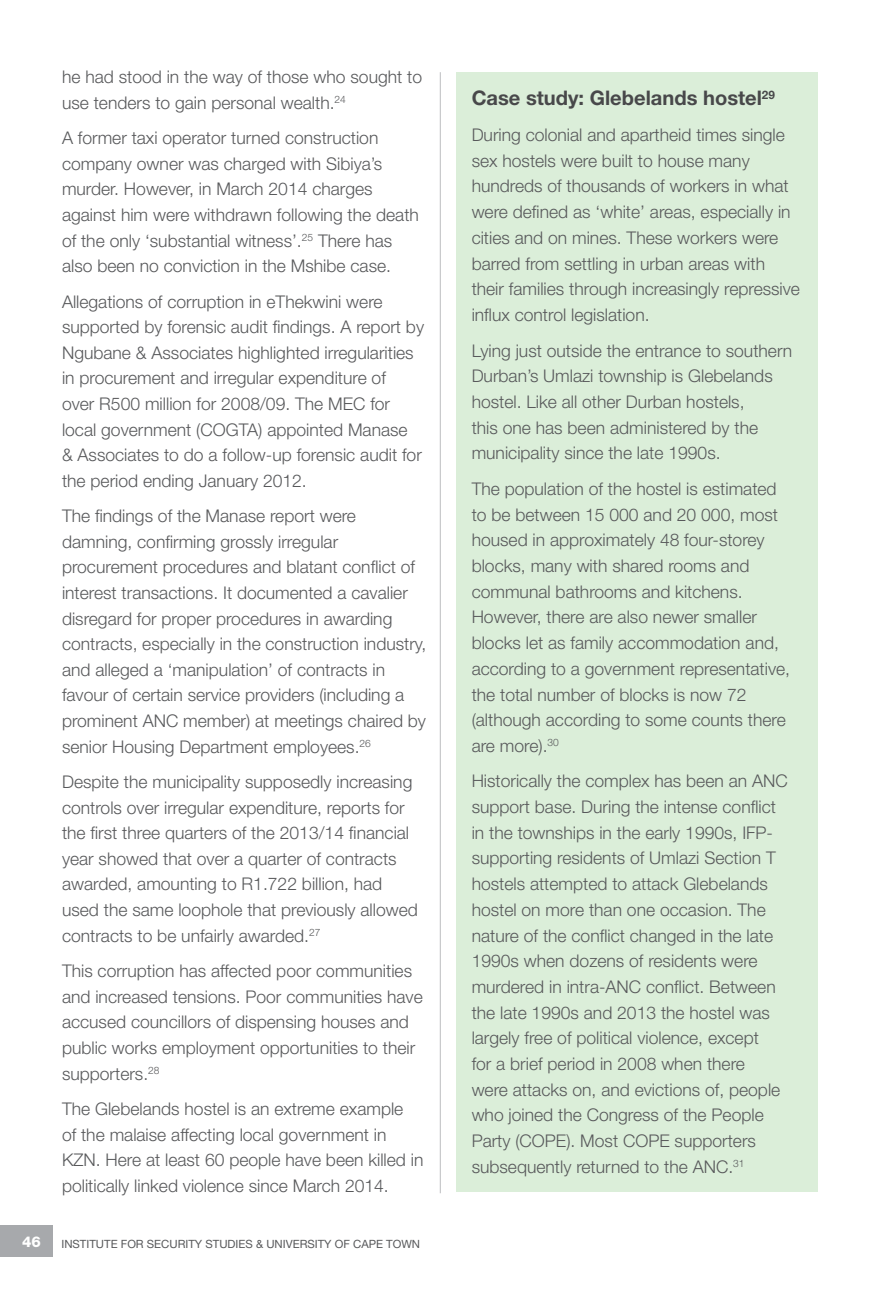
<style>
.page{position:relative;width:893px;height:1290px;background:#fff}
.page>*{position:absolute;margin:0;border:0;box-sizing:border-box;transform-origin:0 0}
.t1{font:700 20.12px "Helvetica Neue LT Std";color:#48484a}
.t2{font:300 17.5px/25.7px "Helvetica Neue LT Std";color:#58595b}
.t3{font:800 14.88px "Helvetica Neue LT Std";color:#fff}
.t4{font:11.38px "Helvetica Neue LT Std";color:#58595b}
</style>
<div class="page">
<hr style="left:440px;top:72px;width:1px;height:1121px;background:#bcbdc0">
<div style="left:0;top:1225px;width:52px;height:32px;background:#a7a9ac"></div>
<div style="left:456px;top:72px;width:361px;height:1119px;background:#dbeed9"></div>
<p class="t2" style="left:62px;top:64px;width:362px">he had stood in the way of those who sought to use tenders to gain personal wealth.<sup>24</sup></p>
<p class="t2" style="left:62px;top:125px;width:358px">A former taxi operator turned construction company owner was charged with Sibiya’s murder. However, in March 2014 charges against him were withdrawn following the death of the only ‘substantial witness’.<sup>25</sup> There has also been no conviction in the Mshibe case.</p>
<p class="t2" style="left:62px;top:288px;width:364px">Allegations of corruption in eThekwini were supported by forensic audit findings. A report by Ngubane &amp; Associates highlighted irregularities in procurement and irregular expenditure of<br>over R500 million for 2008/09. The MEC for local government (COGTA) appointed Manase<br>&amp; Associates to do a follow-up forensic audit for the period ending January 2012.</p>
<p class="t2" style="left:62px;top:503px;width:366px">The findings of the Manase report were damning, confirming grossly irregular procurement procedures and blatant conflict of interest transactions. It documented a cavalier disregard for proper procedures in awarding contracts, especially in the construction industry, and alleged a ‘manipulation’ of contracts in favour of certain service providers (including a prominent ANC member) at meetings chaired by senior Housing Department employees.<sup>26</sup></p>
<p class="t2" style="left:62px;top:769px;width:357px">Despite the municipality supposedly increasing controls over irregular expenditure, reports for the first three quarters of the 2013/14 financial year showed that over a quarter of contracts awarded, amounting to R1.722 billion, had used the same loophole that previously allowed contracts to be unfairly awarded.<sup>27</sup></p>
<p class="t2" style="left:62px;top:958px;width:362px">This corruption has affected poor communities and increased tensions. Poor communities have accused councillors of dispensing houses and public works employment opportunities to their supporters.<sup>28</sup></p>
<p class="t2" style="left:62px;top:1096px;width:343px">The Glebelands hostel is an extreme example of the malaise affecting local government in<br>KZN</p>
<p class="t2" style="left:62px;top:1147px;width:363px;text-indent:34px">. Here at least 60 people have been killed in politically linked violence since March 2014.</p>
<p class="t3" style="left:22px;top:1233px;width:20px">46</p>
<p class="t4" style="left:61px;top:1237px;width:358px">INSTITUTE FOR SECURITY STUDIES &amp; UN IVERSITY OF CAP E TOWN</p>
<p class="t1" style="left:472px;top:86px;width:305px">Case study: Glebelands hostel<sup>29</sup></p>
<p class="t2" style="left:472px;top:122px;width:330px">During colonial and apartheid times single sex hostels were built to house many hundreds of thousands of workers in what were defined as ‘white’ areas, especially in cities and on mines. These workers were barred from settling in urban areas with their families through increasingly repressive influx control legislation.</p>
<p class="t2" style="left:472px;top:337px;width:322px">Lying just outside the entrance to southern Durban’s Umlazi township is Glebelands hostel. Like all other Durban hostels,<br>this one has been administered by the municipality since the late 1990s.</p>
<p class="t2" style="left:472px;top:475px;width:320px">The population of the hostel is estimated to be between 15 000 and 20 000, most housed in approximately 48 four-storey blocks, many with shared rooms and communal bathrooms and kitchens.<br>However, there are also newer smaller blocks let as family accommodation and, according to a government representative, the total number of blocks is now 72 (although according to some counts there are more).<sup>30</sup></p>
<p class="t2" style="left:472px;top:768px;width:318px">Historically the complex has been an ANC support base. During the intense conflict in the townships in the early 1990s, IFP&shy;supporting residents of Umlazi Section T hostels attempted to attack Glebelands hostel on more than one occasion. The nature of the conflict changed in the late 1990s when dozens of residents were murdered in intra-ANC conflict. Between the late 1990s and 2013 the hostel was largely free of political violence, except<br>for a brief period in 2008 when there<br>were attacks on, and evictions of, people who joined the Congress of the People Party (COPE). Most COPE supporters subsequently returned to the ANC.<sup>31</sup></p>
</div>
